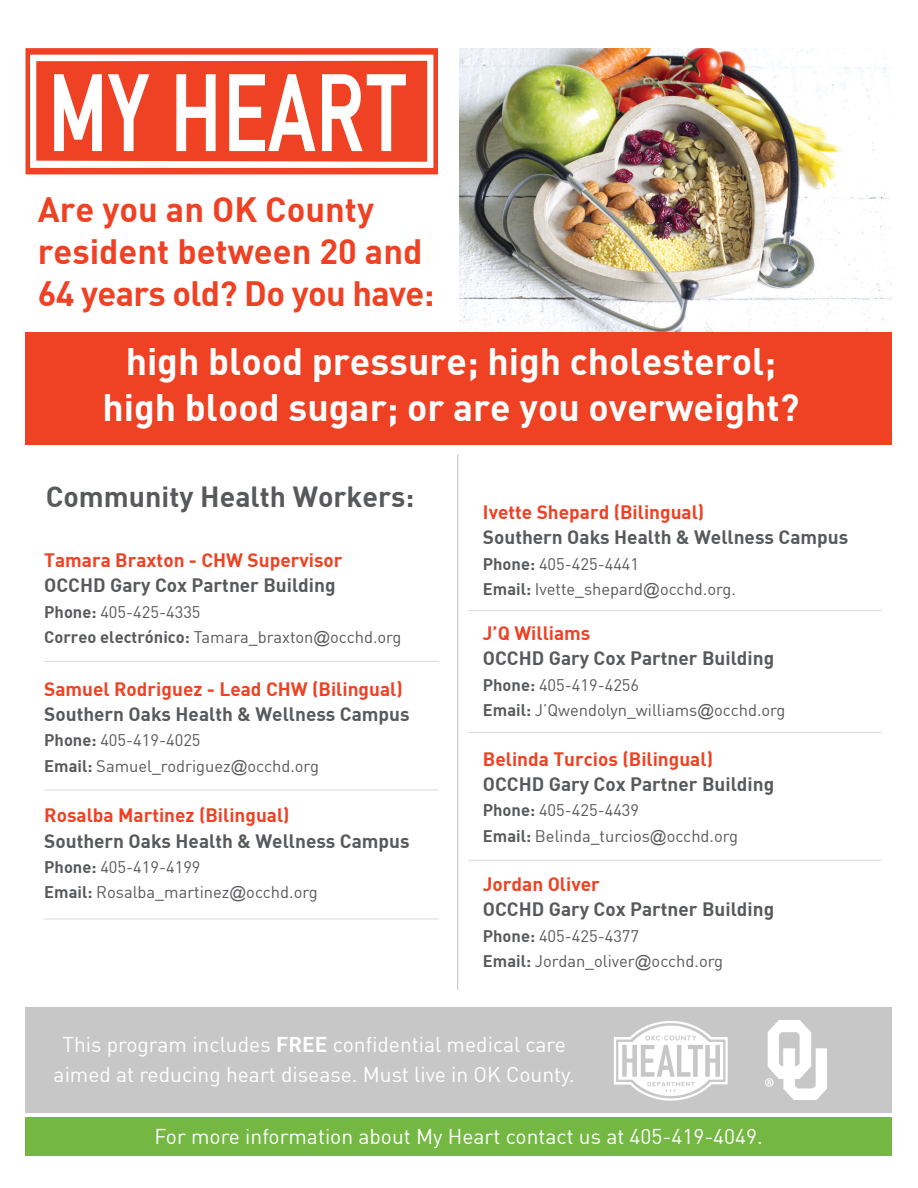
<style>
.page{position:relative;width:918px;height:1188px;background:#fff}
.page>*{position:absolute;margin:0;border:0;box-sizing:border-box;transform-origin:0 0}
.t1{font:37.5px "DIN Bold";color:#fff}
.t2{font:34.5px/42px "DIN Bold";color:#ef4123}
.t3{font:28.5px "DIN Bold";color:#58595b}
.t4{font:21px/30px "DIN";color:#fff;text-align:center}
.t5{font:19.05px/25.3px "DIN Bold";color:#58595b}
.t6{font:19.05px/25.3px "DIN Bold";color:#ef4123}
.t7{font:16.5px "DIN";color:#58595b}
.s1{color:#58595b}
.s2{font-family:"DIN Bold"}
.s3{font-family:"Arial Unicode MS"}
.s4{color:#ef4123}
</style>
<div class="page">
<div style="left:26px;top:1007px;width:866px;height:106px;background:#c8c7c7"></div>
<div style="left:26px;top:1117px;width:866px;height:38px;background:#74b743"></div>
<svg style="left:614px;top:1021px;width:114px;height:80px"></svg>
<img style="left:765px;top:1021px;width:61px;height:79px">
<img style="left:459px;top:48px;width:433px;height:284px">
<svg style="left:26px;top:48px;width:412px;height:126px"></svg>
<svg style="left:36px;top:61px;width:391px;height:101px"></svg>
<div style="left:26px;top:332px;width:866px;height:112px;background:#ef4123"></div>
<hr style="left:457px;top:454px;width:1px;height:536px;background:#808285">
<hr style="left:468px;top:610px;width:413px;height:1px;background:#808285">
<hr style="left:468px;top:732px;width:413px;height:1px;background:#808285">
<hr style="left:468px;top:860px;width:413px;height:1px;background:#808285">
<hr style="left:44px;top:661px;width:395px;height:1px;background:#808285">
<hr style="left:44px;top:790px;width:395px;height:1px;background:#808285">
<hr style="left:44px;top:919px;width:395px;height:1px;background:#808285">
<p class="t2" style="left:38px;top:187px;width:398px">Are you an OK County resident between 20 and<br>64 years old? Do you have:</p>
<p class="t1" style="left:126px;top:337px;width:652px">high blood pressure; high cholesterol;</p>
<p class="t1" style="left:102px;top:383px;width:698px">high blood sugar; or are you overweight?</p>
<p class="t3" style="left:46px;top:478px;width:370px">Community Health Workers:</p>
<p class="t6" style="left:44px;top:547px;width:300px">Tamara Braxton - CHW Supervisor<br><span class="s1">OCCHD Gary Cox Partner Building</span></p>
<p class="t7" style="left:44px;top:602px;width:158px"><span class="s2">Phone:</span> 405-425-4335</p>
<p class="t7" style="left:44px;top:627px;width:359px"><span class="s2">Correo electrónico:</span> Tamara_braxton<span class="s3">@</span>occhd.org</p>
<p class="t6" style="left:44px;top:675px;width:367px">Samuel Rodriguez - Lead CHW (Bilingual)<br><span class="s1">Southern Oaks Health &amp; Wellness Campus</span></p>
<p class="t7" style="left:44px;top:730px;width:158px"><span class="s2">Phone:</span> 405-419-4025</p>
<p class="t7" style="left:44px;top:755px;width:276px"><span class="s2">Email:</span> Samuel_rodriguez<span class="s3">@</span>occhd.org</p>
<p class="t5" style="left:44px;top:802px;width:367px"><span class="s4">Rosalba Martinez (Bilingual)<br></span>Southern Oaks Health &amp; Wellness Campus</p>
<p class="t7" style="left:44px;top:857px;width:158px"><span class="s2">Phone:</span> 405-419-4199</p>
<p class="t7" style="left:44px;top:882px;width:275px"><span class="s2">Email:</span> Rosalba_martinez<span class="s3">@</span>occhd.org</p>
<p class="t5" style="left:483px;top:499px;width:367px"><span class="s4">Ivette Shepard (Bilingual)<br></span>Southern Oaks Health &amp; Wellness Campus</p>
<p class="t7" style="left:483px;top:554px;width:158px"><span class="s2">Phone:</span> 405-425-4441</p>
<p class="t7" style="left:483px;top:579px;width:255px"><span class="s2">Email:</span> Ivette_shepard<span class="s3">@</span>occhd.org.</p>
<p class="t5" style="left:483px;top:620px;width:293px"><span class="s4">J’Q Williams<br></span>OCCHD Gary Cox Partner Building</p>
<p class="t7" style="left:483px;top:675px;width:158px"><span class="s2">Phone:</span> 405-419-4256</p>
<p class="t7" style="left:483px;top:700px;width:304px"><span class="s2">Email:</span> J’Qwendolyn_williams<span class="s3">@</span>occhd.org</p>
<p class="t5" style="left:483px;top:745px;width:293px"><span class="s4">Belinda Turcios (Bilingual)<br></span>OCCHD Gary Cox Partner Building</p>
<p class="t7" style="left:483px;top:800px;width:158px"><span class="s2">Phone:</span> 405-425-4439</p>
<p class="t7" style="left:483px;top:825px;width:257px"><span class="s2">Email:</span> Belinda_turcios<span class="s3">@</span>occhd.org</p>
<p class="t5" style="left:483px;top:871px;width:293px"><span class="s4">Jordan Oliver<br></span>OCCHD Gary Cox Partner Building</p>
<p class="t7" style="left:483px;top:925px;width:158px"><span class="s2">Phone:</span> 405-425-4377</p>
<p class="t7" style="left:483px;top:951px;width:242px"><span class="s2">Email:</span> Jordan_oliver<span class="s3">@</span>occhd.org</p>
<p class="t4" style="left:54px;top:1029px;width:523px">This program includes <span class="s2">FREE</span> confidential medical care aimed at reducing heart disease. Must live in OK County.</p>
<p class="t4" style="left:155px;top:1121px;width:610px">For more information about My Heart contact us at 405-419-4049.</p>
</div>
